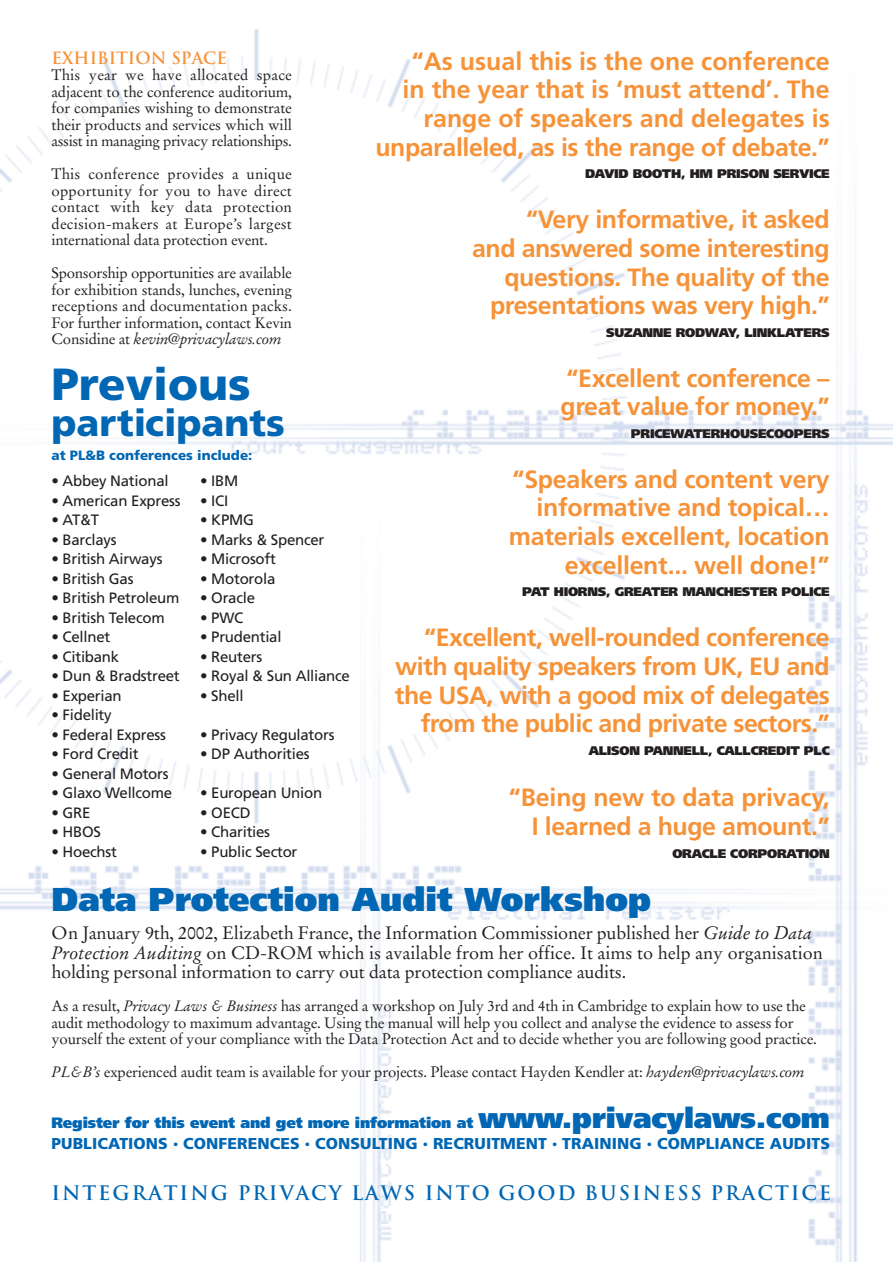
<style>
.page{position:relative;width:893px;height:1262px;background:#fff}
.page>*{position:absolute;margin:0;border:0;box-sizing:border-box;transform-origin:0 0}
.t1{font:900 45px "Frutiger";color:#0166b3}
.t2{font:900 37.5px "Frutiger";color:#0166b3}
.t3{font:900 33px "Frutiger";color:#0166b3}
.t4{font:700 24.9px/28.7px "Frutiger";letter-spacing:-.015em;color:#f69238;text-align:right}
.t5{font:700 19.5px "Trajan";letter-spacing:.095em;color:#0166b3}
.t6{font:18px/19.5px "Stempel Garamond";letter-spacing:-.01em;color:#231f20}
.t7{font:700 16.5px "Trajan";color:#f69238}
.t8{font:900 15.75px "Frutiger";letter-spacing:.005em;color:#0166b3}
.t9{font:15px/16.5px "Stempel Garamond";letter-spacing:-.015em;color:#231f20;text-align:justify}
.t10{font:15px "Frutiger";letter-spacing:-.015em;color:#231f20}
.t11{font:900 15px "Frutiger";letter-spacing:-.01em;color:#0166b3}
.t12{font:900 13.5px "Frutiger";color:#0166b3}
.t13{font:900 12.45px "Frutiger";letter-spacing:-.025em;color:#231f20}
.s1{font-style:italic}
.s2{font-size:28.5px}
.s3{font-size:10.5px}
</style>
<div class="page">
<img style="left:0;top:29px;width:892px;height:1232px">
<h3 class="t4" style="left:375px;top:49px;width:456px">“As usual this is the one conference<br>in the year that is ‘must attend’. The range of speakers and delegates is unparalleled, as is the range of debate.”</h3>
<p class="t13" style="left:585px;top:170px;width:246px">DAVID BOOTH, HM PRISON SERVICE</p>
<h3 class="t4" style="left:472px;top:208px;width:359px">“Very informative, it asked<br>and answered some interesting questions. The quality of the presentations was very high.”</h3>
<p class="t13" style="left:606px;top:328px;width:225px">SUZANNE RODWAY, LINKLATERS</p>
<h3 class="t4" style="left:560px;top:366px;width:271px;text-align:left">“Excellent conference – great value for money.”</h3>
<p class="t13" style="left:631px;top:429px;width:200px">PRICEWATERHOUSECOOPERS</p>
<h3 class="t4" style="left:509px;top:467px;width:322px">“Speakers and content very informative and topical… materials excellent, location excellent... well done!”</h3>
<p class="t13" style="left:522px;top:587px;width:309px">PAT HIORNS, GREATER MANCHESTER POLICE</p>
<h3 class="t4" style="left:395px;top:626px;width:436px">“Excellent, well-rounded conference with quality speakers from UK, EU and the USA, with a good mix of delegates from the public and private sectors.”</h3>
<p class="t13" style="left:588px;top:746px;width:242px">ALISON PANNELL, CALLCREDIT PLC</p>
<h3 class="t4" style="left:509px;top:786px;width:322px">“Being new to data privacy,<br>I learned a huge amount.”</h3>
<p class="t13" style="left:672px;top:848px;width:159px">ORACLE CORPORATION</p>
<h3 class="t3" style="left:51px;top:887px;width:601px">Data Protection Audit Workshop</h3>
<p class="t6" style="left:51px;top:927px;width:772px">On January 9th, 2002, Elizabeth France, the Information Commissioner published her <span class="s1">Guide to Data<br>Protection Auditing</span> on CD-ROM which is available from her office. It aims to help any organisation holding personal information to carry out data protection compliance audits.</p>
<p class="t9" style="left:51px;top:1001px;width:767px;text-align:left">As a result, <span class="s1">Privacy Laws &amp; Business</span> has arranged a workshop on July 3rd and 4th in Cambridge to explain how to use the audit methodology to maximum advantage. Using the manual will help you collect and analyse the evidence to assess for yourself the extent of your compliance with the Data Protection Act and to decide whether you are following good practice.</p>
<p class="t9" style="left:51px;top:1067px;width:754px"><span class="s1">PL&amp;B’s</span> experienced audit team is available for your projects. Please contact Hayden Kendler at: <span class="s1">hayden@privacylaws.com</span></p>
<p class="t7" style="left:51px;top:48px;width:177px">EXHIBITION SPACE</p>
<p class="t9" style="left:51px;top:70px;width:242px">This year we have allocated space adjacent to the conference auditorium, for companies wishing to demonstrate their products and services which will assist in managing privacy relationships.</p>
<p class="t9" style="left:51px;top:169px;width:242px">This conference provides a unique opportunity for you to have direct contact with key data protection decision-makers at Europe’s largest international data protection event.</p>
<p class="t9" style="left:51px;top:268px;width:242px">Sponsorship opportunities are available for exhibition stands, lunches, evening receptions and documentation packs.<br>For further information, contact Kevin Considine at <span class="s1">kevin@privacylaws.com</span></p>
<h1 class="t1" style="left:51px;top:368px;width:201px">Previous</h1>
<h2 class="t2" style="left:51px;top:409px;width:235px">participants</h2>
<p class="t12" style="left:51px;top:450px;width:202px">at PL&amp;B conferences include:</p>
<p class="t10" style="left:51px;top:475px;width:119px">• Abbey National</p>
<p class="t10" style="left:51px;top:495px;width:131px">• American Express</p>
<p class="t10" style="left:51px;top:514px;width:49px">• AT&amp;T</p>
<p class="t10" style="left:51px;top:534px;width:67px">• Barclays</p>
<p class="t10" style="left:51px;top:553px;width:112px">• British Airways</p>
<p class="t10" style="left:51px;top:573px;width:83px">• British Gas</p>
<p class="t10" style="left:51px;top:592px;width:130px">• British Petroleum</p>
<p class="t10" style="left:51px;top:612px;width:115px">• British Telecom</p>
<p class="t10" style="left:51px;top:631px;width:60px">• Cellnet</p>
<p class="t10" style="left:51px;top:651px;width:69px">• Citibank</p>
<p class="t10" style="left:51px;top:670px;width:130px">• Dun &amp; Bradstreet</p>
<p class="t10" style="left:51px;top:690px;width:72px">• Experian</p>
<p class="t10" style="left:51px;top:709px;width:62px">• Fidelity</p>
<p class="t10" style="left:51px;top:729px;width:116px">• Federal Express</p>
<p class="t10" style="left:51px;top:748px;width:88px">• Ford Credit</p>
<p class="t10" style="left:51px;top:768px;width:119px">• General Motors</p>
<p class="t10" style="left:51px;top:787px;width:122px">• Glaxo Wellcome</p>
<p class="t10" style="left:51px;top:807px;width:40px">• GRE</p>
<p class="t10" style="left:51px;top:826px;width:51px">• HBOS</p>
<p class="t10" style="left:51px;top:846px;width:67px">• Hoechst</p>
<p class="t10" style="left:200px;top:475px;width:40px">• IBM</p>
<p class="t10" style="left:200px;top:495px;width:30px">• ICI</p>
<p class="t10" style="left:200px;top:514px;width:55px">• KPMG</p>
<p class="t10" style="left:200px;top:534px;width:126px">• Marks &amp; Spencer</p>
<p class="t10" style="left:200px;top:553px;width:77px">• Microsoft</p>
<p class="t10" style="left:200px;top:573px;width:77px">• Motorola</p>
<p class="t10" style="left:200px;top:592px;width:56px">• Oracle</p>
<p class="t10" style="left:200px;top:612px;width:45px">• PWC</p>
<p class="t10" style="left:200px;top:631px;width:83px">• Prudential</p>
<p class="t10" style="left:200px;top:651px;width:64px">• Reuters</p>
<p class="t10" style="left:200px;top:670px;width:151px">• Royal &amp; Sun Alliance</p>
<p class="t10" style="left:200px;top:690px;width:45px">• Shell</p>
<p class="t10" style="left:200px;top:729px;width:136px">• Privacy Regulators</p>
<p class="t10" style="left:200px;top:748px;width:111px">• DP Authorities</p>
<p class="t10" style="left:200px;top:787px;width:124px">• European Union</p>
<p class="t10" style="left:200px;top:807px;width:52px">• OECD</p>
<p class="t10" style="left:200px;top:826px;width:72px">• Charities</p>
<p class="t10" style="left:200px;top:846px;width:99px">• Public Sector</p>
<p class="t11" style="left:51px;top:1117px;width:780px">Register for this event and get more information at <span class="s2">www.privacylaws.com</span></p>
<p class="t8" style="left:51px;top:1138px;width:780px">PUBLICATIONS <span class="s3">•</span> CONFERENCES <span class="s3">•</span> CONSULTING <span class="s3">•</span> RECRUITMENT <span class="s3">•</span> TRAINING <span class="s3">•</span> COMPLIANCE AUDITS</p>
<h3 class="t5" style="left:51px;top:1181px;width:781px">INTEGRATING PRIVACY LAWS INTO GOOD BUSINESS PRACTICE</h3>
</div>
